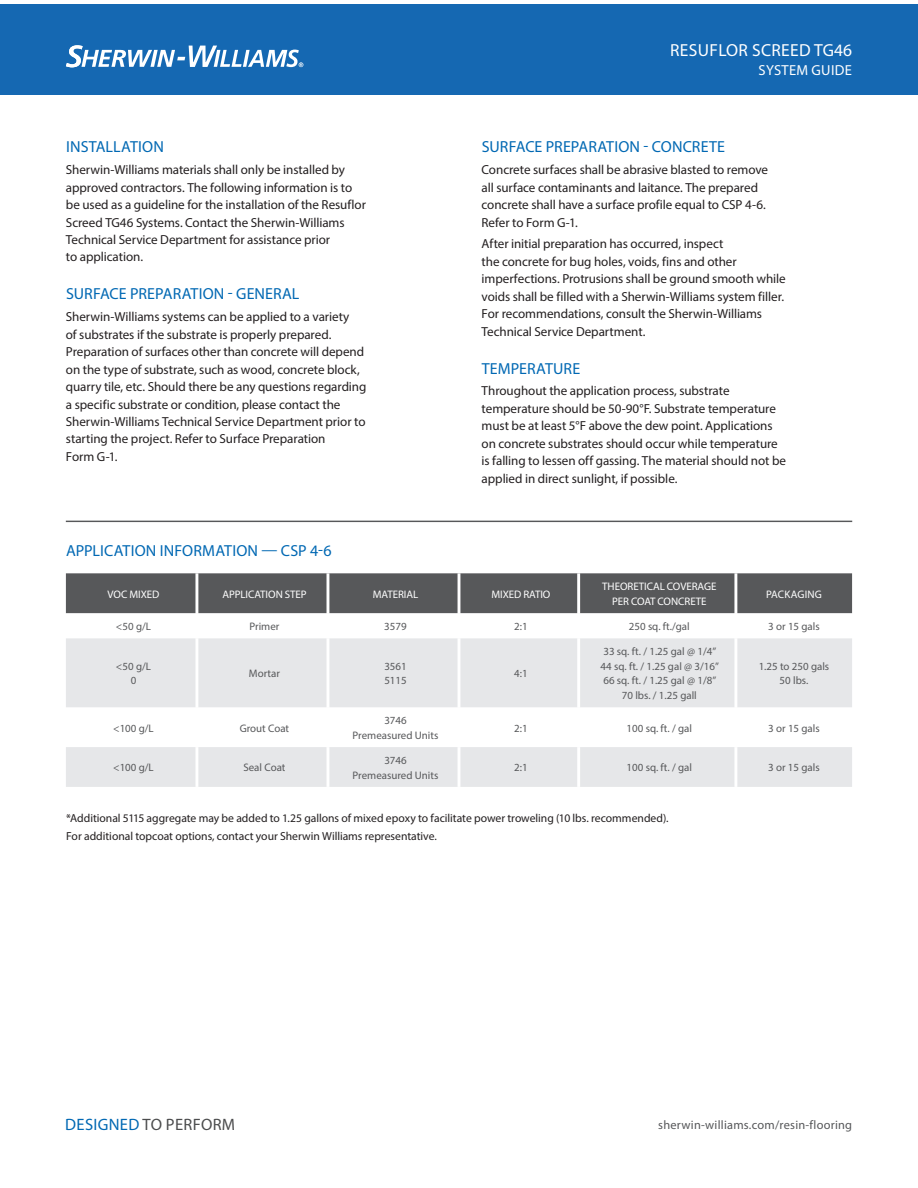
<style>
.page{position:relative;width:918px;height:1188px;background:#fff}
.page>*{position:absolute;margin:0;border:0;box-sizing:border-box;transform-origin:0 0}
.t1{font:17.4px "Myriad Pro";letter-spacing:.02em;color:#fff}
.t2{font:16.5px "Myriad Pro";letter-spacing:.02em;color:#4b4c4d}
.t3{font:16.05px "Myriad Pro";letter-spacing:.01em;color:#0168b3}
.t4{font:14.55px "Myriad Pro";letter-spacing:.02em;color:#fff}
.t5{font:13.05px/17.4px "Myriad Pro";letter-spacing:-.01em;color:#231f20}
.t6{font:12.3px "Myriad Pro";letter-spacing:.02em;color:#57585a}
.t7{font:11.7px/17.4px "Myriad Pro";letter-spacing:-.005em;color:#231f20}
.t8{font:10.95px/14.5px "Myriad Pro";color:#57585a;text-align:center}
.t9{font:10.95px/14.5px "Myriad Pro";letter-spacing:-.005em;color:#fff;text-align:center}
.t10{font:10.95px "Myriad Pro";letter-spacing:.02em;color:#fff}
.s1{color:#0168b3}
</style>
<div class="page">
<div style="left:66px;top:573px;width:786px;height:40px;background:#57585a"></div>
<svg style="left:66px;top:638px;width:786px;height:149px;fill:#e6e7e9"></svg>
<hr style="left:195px;top:638px;width:3px;height:69px;background:#fff">
<hr style="left:327px;top:638px;width:2px;height:69px;background:#fff">
<hr style="left:458px;top:638px;width:2px;height:69px;background:#fff">
<hr style="left:577px;top:638px;width:3px;height:69px;background:#fff">
<hr style="left:734px;top:638px;width:3px;height:69px;background:#fff">
<hr style="left:195px;top:707px;width:3px;height:40px;background:#fff">
<hr style="left:327px;top:707px;width:2px;height:40px;background:#fff">
<hr style="left:458px;top:707px;width:2px;height:40px;background:#fff">
<hr style="left:577px;top:707px;width:3px;height:40px;background:#fff">
<hr style="left:734px;top:707px;width:3px;height:40px;background:#fff">
<hr style="left:195px;top:747px;width:3px;height:40px;background:#fff">
<hr style="left:327px;top:747px;width:2px;height:40px;background:#fff">
<hr style="left:458px;top:747px;width:2px;height:40px;background:#fff">
<hr style="left:577px;top:747px;width:3px;height:40px;background:#fff">
<hr style="left:734px;top:747px;width:3px;height:40px;background:#fff">
<hr style="left:195px;top:573px;width:3px;height:40px;background:#fff">
<hr style="left:327px;top:573px;width:2px;height:40px;background:#fff">
<hr style="left:458px;top:573px;width:2px;height:40px;background:#fff">
<hr style="left:577px;top:573px;width:3px;height:40px;background:#fff">
<hr style="left:734px;top:573px;width:3px;height:40px;background:#fff">
<div style="left:0;top:4px;width:918px;height:91px;background:#1568b2"></div>
<svg style="left:66px;top:45px;width:237px;height:22px"></svg>
<hr style="left:66px;top:521px;width:786px;height:1px;background:#57585a">
<p class="t3" style="left:66px;top:141px;width:99px">INSTALLATION</p>
<p class="t5" style="left:66px;top:162px;width:302px">Sherwin-Williams materials shall only be installed by approved contractors. The following information is to be used as a guideline for the installation of the Resuflor Screed TG46 Systems. Contact the Sherwin-Williams Technical Service Department for assistance prior<br>to application.</p>
<p class="t3" style="left:66px;top:288px;width:235px">SURFACE PREPARATION - GENERAL</p>
<p class="t5" style="left:66px;top:309px;width:302px">Sherwin-Williams systems can be applied to a variety<br>of substrates if the substrate is properly prepared.<br>Preparation of surfaces other than concrete will depend on the type of substrate, such as wood, concrete block, quarry tile, etc. Should there be any questions regarding a specific substrate or condition, please contact the Sherwin-Williams Technical Service Department prior to starting the project. Refer to Surface Preparation<br>Form G-1.</p>
<p class="t3" style="left:66px;top:545px;width:267px">APPLICATION INFORMATION — CSP 4-6</p>
<h1 class="t1" style="left:670px;top:44px;width:183px">RESUFLOR SCREED TG46</h1>
<p class="t4" style="left:759px;top:65px;width:95px">SYSTEM GUIDE</p>
<p class="t3" style="left:482px;top:141px;width:245px">SURFACE PREPARATION - CONCRETE</p>
<p class="t5" style="left:482px;top:162px;width:288px">Concrete surfaces shall be abrasive blasted to remove all surface contaminants and laitance. The prepared concrete shall have a surface profile equal to CSP 4-6.<br>Refer to Form G-1.</p>
<p class="t5" style="left:482px;top:237px;width:306px">After initial preparation has occurred, inspect<br>the concrete for bug holes, voids, fins and other imperfections. Protrusions shall be ground smooth while voids shall be filled with a Sherwin-Williams system filler.<br>For recommendations, consult the Sherwin-Williams Technical Service Department.</p>
<p class="t3" style="left:482px;top:362px;width:100px">TEMPERATURE</p>
<p class="t5" style="left:482px;top:384px;width:306px">Throughout the application process, substrate temperature should be 50-90°F. Substrate temperature must be at least 5°F above the dew point. Applications on concrete substrates should occur while temperature is falling to lessen off gassing. The material should not be applied in direct sunlight, if possible.</p>
<p class="t9" style="left:108px;top:588px;width:53px">VOC MIXED</p>
<p class="t9" style="left:222px;top:588px;width:86px">APPLICATION STEP</p>
<p class="t9" style="left:373px;top:588px;width:47px">MATERIAL</p>
<p class="t9" style="left:491px;top:588px;width:61px">MIXED RATIO</p>
<p class="t9" style="left:602px;top:581px;width:116px">THEORETICAL COVERAGE<br>PER COAT CONCRETE</p>
<p class="t10" style="left:766px;top:590px;width:57px">PACKAGING</p>
<p class="t8" style="left:116px;top:620px;width:37px">&lt;50 g/L</p>
<p class="t8" style="left:250px;top:620px;width:31px">Primer</p>
<p class="t8" style="left:384px;top:620px;width:24px">3579</p>
<p class="t8" style="left:514px;top:620px;width:15px">2:1</p>
<p class="t8" style="left:629px;top:620px;width:62px">250 sq. ft./gal</p>
<p class="t8" style="left:768px;top:620px;width:53px">3 or 15 gals</p>
<p class="t8" style="left:116px;top:660px;width:37px">&lt;50 g/L<br>0</p>
<p class="t8" style="left:249px;top:667px;width:33px">Mortar</p>
<p class="t8" style="left:384px;top:660px;width:24px;text-align:left">3561<br>5115</p>
<p class="t8" style="left:514px;top:667px;width:15px">4:1</p>
<p class="t8" style="left:601px;top:646px;width:120px">33 sq. ft. / 1.25 gal @ 1/4”<br>44 sq. ft. / 1.25 gal @ 3/16”<br>66 sq. ft. / 1.25 gal @ 1/8”<br>70 lbs. / 1.25 gall</p>
<p class="t8" style="left:759px;top:660px;width:72px">1.25 to 250 gals<br>50 lbs.</p>
<p class="t8" style="left:113px;top:722px;width:42px">&lt;100 g/L</p>
<p class="t8" style="left:240px;top:722px;width:51px">Grout Coat</p>
<p class="t8" style="left:353px;top:714px;width:87px">3746<br>Premeasured Units</p>
<p class="t8" style="left:514px;top:722px;width:15px">2:1</p>
<p class="t8" style="left:627px;top:722px;width:67px">100 sq. ft. / gal</p>
<p class="t8" style="left:768px;top:722px;width:53px">3 or 15 gals</p>
<p class="t8" style="left:113px;top:762px;width:42px">&lt;100 g/L</p>
<p class="t8" style="left:243px;top:762px;width:44px">Seal Coat</p>
<p class="t8" style="left:353px;top:754px;width:87px">3746<br>Premeasured Units</p>
<p class="t8" style="left:514px;top:762px;width:15px">2:1</p>
<p class="t8" style="left:627px;top:762px;width:67px">100 sq. ft. / gal</p>
<p class="t8" style="left:768px;top:762px;width:53px">3 or 15 gals</p>
<p class="t7" style="left:66px;top:811px;width:604px">*Additional 5115 aggregate may be added to 1.25 gallons of mixed epoxy to facilitate power troweling (10 lbs. recommended).<br>For additional topcoat options, contact your Sherwin Williams representative.</p>
<p class="t2" style="left:65px;top:1119px;width:172px"><span class="s1">DESIGNED</span> TO PERFORM</p>
<p class="t6" style="left:658px;top:1120px;width:196px">sherwin-williams.com/resin-flooring</p>
</div>
